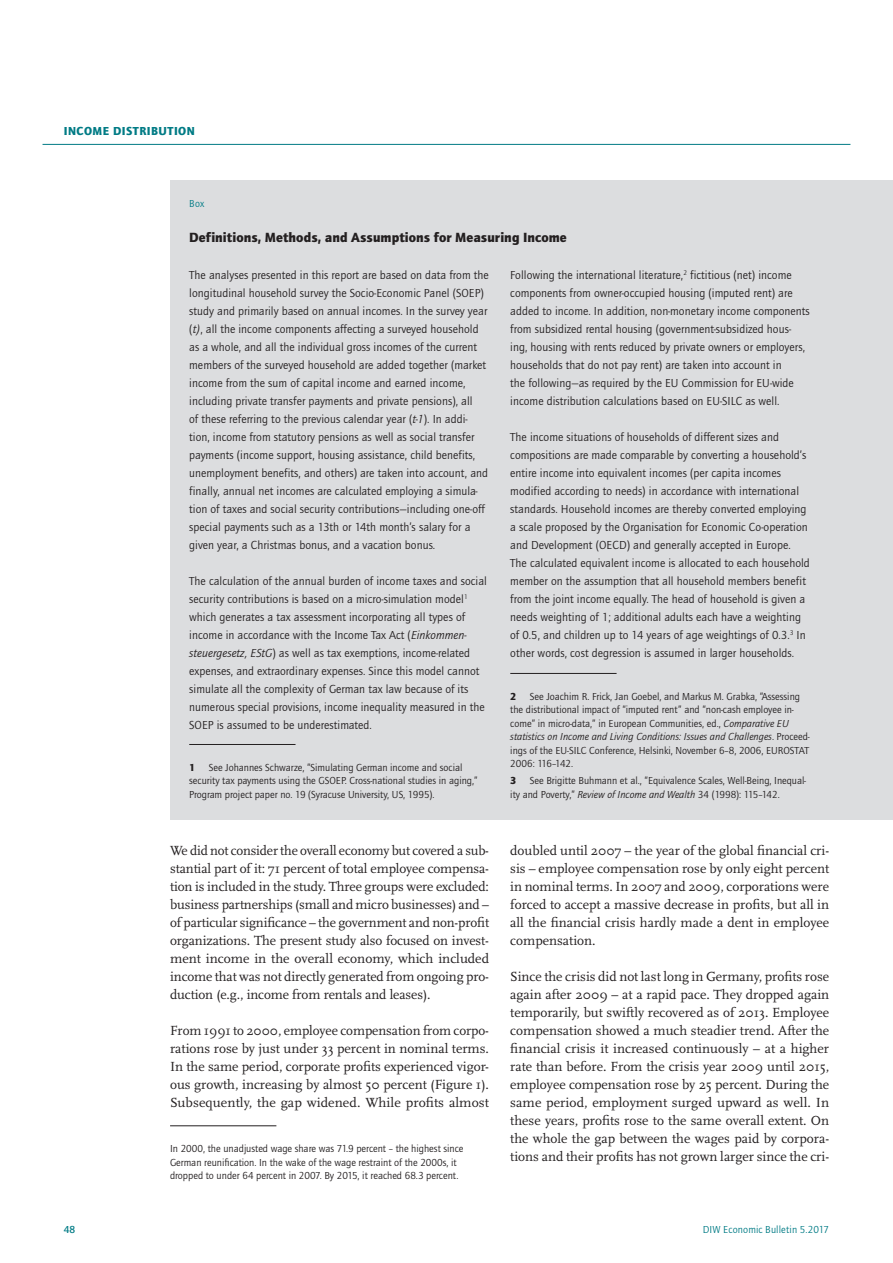
<style>
.page{position:relative;width:893px;height:1263px;background:#fff}
.page>*{position:absolute;margin:0;border:0;box-sizing:border-box;transform-origin:0 0}
.t1{font:13.8px/18px "Scala Pro";color:#231f20;text-align:justify}
.t2{font:900 13.8px "Quay Sans ITC Std";letter-spacing:.005em;color:#231f20}
.t3{font:12px/18px "Quay Sans ITC Std";letter-spacing:.005em;color:#231f20}
.t4{font:900 12px "Quay Sans ITC Std";color:#007b85}
.t5{font:10.5px/13.5px "Quay Sans ITC Std";color:#231f20}
.t6{font:10.5px "Quay Sans ITC Std";letter-spacing:.015em;color:#007b85}
.t7{font:900 10.5px "Quay Sans ITC Std";color:#231f20}
.t8{font:500 10.5px "Quay Sans ITC Std";color:#007b85}
.s1{font-style:italic}
</style>
<div class="page">
<hr style="left:43px;top:144px;width:807px;height:1px;background:#007b85">
<hr style="left:170px;top:1125px;width:106px;height:1px;background:#231f20">
<div style="left:170px;top:180px;width:659px;height:639px;background:#dcdddf"></div>
<hr style="left:189px;top:744px;width:107px;height:1px;background:#231f20">
<hr style="left:510px;top:673px;width:107px;height:1px;background:#231f20">
<div style="left:822px;top:180px;width:71px;height:639px;background:#dcdddf"></div>
<p class="t4" style="left:64px;top:123px;width:14px">Income</p>
<p class="t4" style="left:113px;top:123px;width:17px">Distribution</p>
<p class="t6" style="left:189px;top:197px;width:17px">Box</p>
<p class="t2" style="left:189px;top:229px;width:379px">Definitions, Methods, and Assumptions for Measuring Income</p>
<p class="t3" style="left:189px;top:266px;width:301px">The analyses presented in this report are based on data from the longitudinal household survey the Socio-Economic Panel (SOEP) study and primarily based on annual incomes. In the survey year (<span class="s1">t)</span>, all the income components affecting a surveyed household as a whole, and all the individual gross incomes of the current members of the surveyed household are added together (market income from the sum of capital income and earned income, including private transfer payments and private pensions), all<br>of these referring to the previous calendar year (<span class="s1">t-1</span>). In addi&shy;tion, income from statutory pensions as well as social transfer payments (income support, housing assistance, child benefits, unemployment benefits, and others) are taken into account, and finally, annual net incomes are calculated employing a simula&shy;tion of taxes and social security contributions—including one-off special payments such as a 13th or 14th month’s salary for a given year, a Christmas bonus, and a vacation bonus.</p>
<p class="t3" style="left:189px;top:572px;width:299px">The calculation of the annual burden of income taxes and social security contributions is based on a micro-simulation model<sup>1 </sup>which generates a tax assessment incorporating all types of income in accordance with the Income Tax Act (<span class="s1">Einkommen&shy;steuergesetz, EStG</span>) as well as tax exemptions, income-related expenses, and extraordinary expenses. Since this model cannot simulate all the complexity of German tax law because of its numerous special provisions, income inequality measured in the SOEP is assumed to be underestimated.</p>
<p class="t7" style="left:189px;top:761px;width:8px">1</p>
<p class="t3" style="left:510px;top:266px;width:301px">Following the international literature,<sup>2</sup> fictitious (net) income components from owner-occupied housing (imputed rent) are added to income. In addition, non-monetary income components from subsidized rental housing (government-subsidized hous&shy;ing, housing with rents reduced by private owners or employers, households that do not pay rent) are taken into account in<br>the following—as required by the EU Commission for EU-wide income distribution calculations based on EU-SILC as well.</p>
<p class="t3" style="left:510px;top:428px;width:301px">The income situations of households of different sizes and compositions are made comparable by converting a household’s entire income into equivalent incomes (per capita incomes modified according to needs) in accordance with international standards. Household incomes are thereby converted employing a scale proposed by the Organisation for Economic Co-operation and Development (OECD) and generally accepted in Europe.<br>The calculated equivalent income is allocated to each household member on the assumption that all household members benefit from the joint income equally. The head of household is given a needs weighting of 1; additional adults each have a weighting of 0.5, and children up to 14 years of age weightings of 0.3.<sup>3</sup> In other words, cost degression is assumed in larger households.</p>
<p class="t7" style="left:510px;top:690px;width:8px">2</p>
<p class="t5" style="left:510px;top:689px;width:301px;text-indent:19px">See Joachim R. Frick, Jan Goebel, and Markus M. Grabka, “Assessing the distributional impact of “imputed rent” and “non-cash employee in&shy;come” in micro-data,” in European Communities, ed., <span class="s1">Comparative EU statistics on Income and Living Conditions: Issues and Challenges</span>. Proceed&shy;ings of the EU-SILC Conference, Helsinki, November 6–8, 2006, EUROSTAT 2006: 116–142.</p>
<p class="t7" style="left:510px;top:774px;width:8px">3</p>
<p class="t5" style="left:189px;top:761px;width:290px;text-indent:19px">See Johannes Schwarze, “Simulating German income and social security tax payments using the GSOEP. Cross-national studies in aging,”<br>Program project paper no. 19 (Syracuse University, US, 1995).</p>
<p class="t5" style="left:510px;top:774px;width:297px;text-indent:19px">See Brigitte Buhmann et al., “Equivalence Scales, Well-Being, Inequal&shy;ity and Poverty,” <span class="s1">Review of Income and Wealth</span> 34 (1998): 115–142.</p>
<p class="t1" style="left:170px;top:841px;width:320px">We did not consider the overall economy but covered a sub&shy;stantial part of it: 71 percent of total employee compensa&shy;tion is included in the study. Three groups were excluded: business partnerships (small and micro businesses) and – of particular significance – the government and non-profit organizations. The present study also focused on invest&shy;ment income in the overall economy, which included income that was not directly generated from ongoing pro&shy;duction (e.g., income from rentals and leases).</p>
<p class="t1" style="left:170px;top:1021px;width:320px">From 1991 to 2000, employee compensation from corpo&shy;rations rose by just under 33 percent in nominal terms.<br>In the same period, corporate profits experienced vigor&shy;ous growth, increasing by almost 50 percent (Figure 1).<br>Subsequently, the gap widened. While profits almost</p>
<p class="t5" style="left:170px;top:1142px;width:295px">In 2000, the unadjusted wage share was 71.9 percent – the highest since<br>German reunification. In the wake of the wage restraint of the 2000s, it dropped to under 64 percent in 2007. By 2015, it reached 68.3 percent.</p>
<p class="t1" style="left:510px;top:841px;width:320px">doubled until 2007 – the year of the global financial cri&shy;sis – employee compensation rose by only eight percent in nominal terms. In 2007 and 2009, corporations were forced to accept a massive decrease in profits, but all in all the financial crisis hardly made a dent in employee compensation.</p>
<p class="t1" style="left:510px;top:967px;width:320px">Since the crisis did not last long in Germany, profits rose again after 2009 – at a rapid pace. They dropped again temporarily, but swiftly recovered as of 2013. Employee compensation showed a much steadier trend. After the financial crisis it increased continuously – at a higher rate than before. From the crisis year 2009 until 2015, employee compensation rose by 25 percent. During the same period, employment surged upward as well. In these years, profits rose to the same overall extent. On the whole the gap between the wages paid by corpora&shy;tions and their profits has not grown larger since the cri-</p>
<p class="t8" style="left:64px;top:1223px;width:13px">48</p>
<p class="t6" style="left:703px;top:1223px;width:128px">DIW Economic Bulletin 5.2017</p>
</div>
